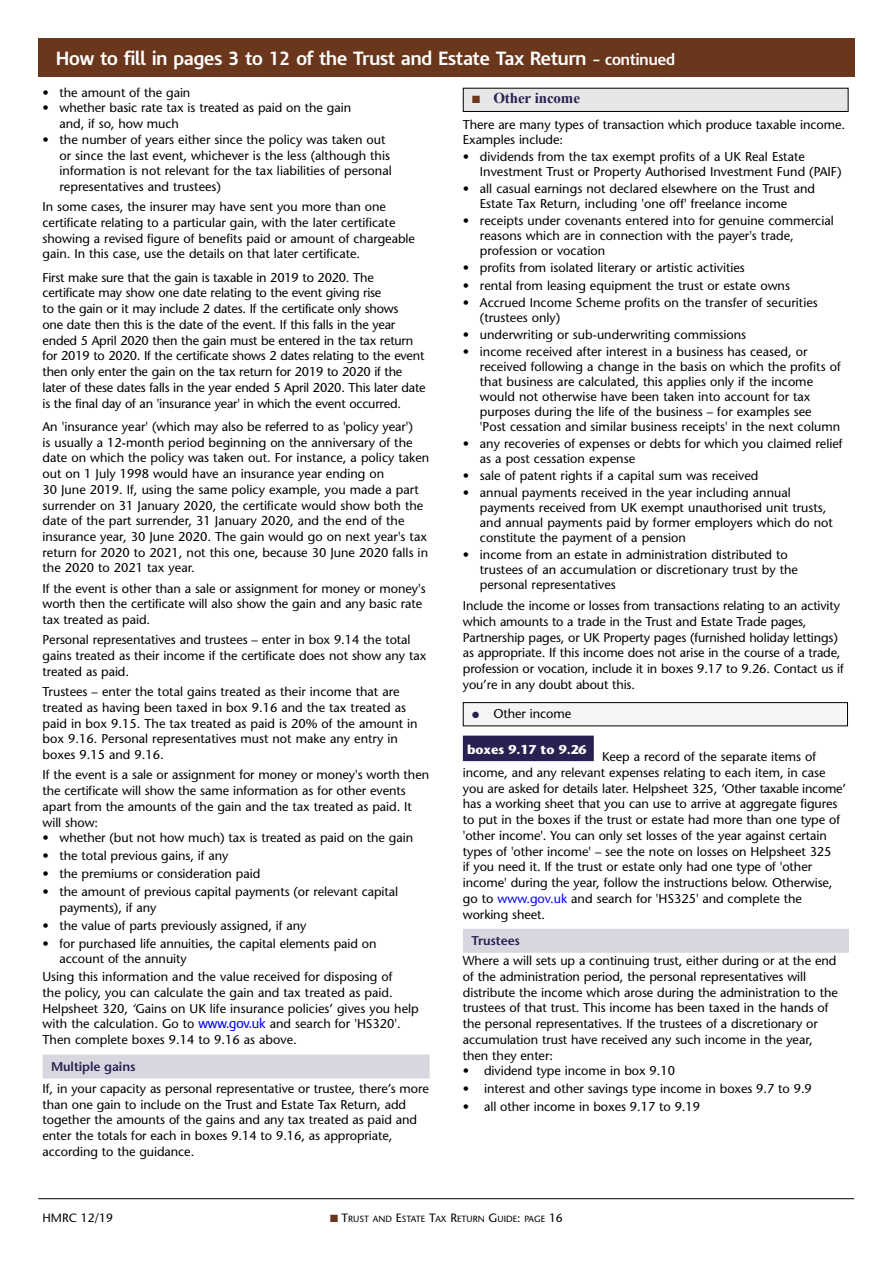
<style>
.page{position:relative;width:893px;height:1263px;background:#fff}
.page>*{position:absolute;margin:0;border:0;box-sizing:border-box;transform-origin:0 0}
.t1{font:700 18px "IR Modena";color:#fff}
.t2{font:700 15px "Times New Roman";letter-spacing:-.01em;color:#292151}
.t3{font:12.75px/15.8px "Stone Sans";letter-spacing:-.005em;color:#000}
.t4{font:600 12.75px "Stone Sans";letter-spacing:-.005em;color:#292151}
.t5{font:700 12.75px "Stone Sans";letter-spacing:-.005em;color:#fff}
.t6{font:12px "Stone Sans";color:#000}
.t7{font:9px "Stone Sans";color:#000}
.s1{font-size:15px}
.s2{font-style:italic}
.s3{font-family:"IR Modena";color:#0000fd}
.s4{color:#6a371d}
.s5{color:#292151}
.s6{color:#0000fd}
.s7{font-size:12px}
</style>
<div class="page">
<div style="left:38px;top:38px;width:817px;height:38px;background:#6a371d"></div>
<hr style="left:38px;top:1198px;width:816px;height:1px;background:#000">
<div style="left:43px;top:1054px;width:387px;height:24px;background:#d8d7e0"></div>
<div style="left:463px;top:736px;width:131px;height:25px;background:#292151"></div>
<div style="left:463px;top:929px;width:386px;height:24px;background:#d8d7e0"></div>
<div style="left:463px;top:703px;width:384px;height:23px;background:#f5f5f5"></div>
<div style="left:463px;top:702px;width:385px;height:24px;border:1px solid #000"></div>
<div style="left:463px;top:88px;width:385px;height:23px;background:#e6e6e6"></div>
<div style="left:463px;top:88px;width:385px;height:24px;border:1px solid #000"></div>
<h1 class="t1" style="left:56px;top:47px;width:620px">How to fill in pages 3 to 12 of the Trust and Estate Tax Return <span class="s1">– continued</span></h1>
<p class="t3" style="left:43px;top:84px;width:149px">• the amount of the gain</p>
<p class="t3" style="left:60px;top:100px;width:293px;text-indent:-17px">• whether basic rate tax is treated as paid on the gain and, if so, how much</p>
<p class="t3" style="left:60px;top:131px;width:334px;text-indent:-17px">• the number of years either since the policy was taken out or since the last event, whichever is the less (although this information is not relevant for the tax liabilities of personal representatives and trustees)</p>
<p class="t3" style="left:43px;top:199px;width:374px">In some cases, the insurer may have sent you more than one certificate relating to a particular gain, with the later certificate showing a revised figure of benefits paid or amount of chargeable gain. In this case, use the details on that later certificate.</p>
<p class="t3" style="left:43px;top:269px;width:385px">First make sure that the gain is taxable in 2019 to 2020. The certificate may show one date relating to the event giving rise<br>to the gain or it may include 2 dates. If the certificate only shows<br>one date then this is the date of the event. If this falls in the year ended 5 April 2020 then the gain must be entered in the tax return for 2019 to 2020. If the certificate shows 2 dates relating to the event then only enter the gain on the tax return for 2019 to 2020 if the later of these dates falls in the year ended 5 April 2020. This later date is the final day of an 'insurance year' in which the event occurred.</p>
<p class="t3" style="left:43px;top:418px;width:388px">An 'insurance year' (which may also be referred to as 'policy year')<br>is usually a 12-month period beginning on the anniversary of the date on which the policy was taken out. For instance, a policy taken out on 1 July 1998 would have an insurance year ending on<br>30 June 2019. If, using the same policy example, you made a part surrender on 31 January 2020, the certificate would show both the date of the part surrender, 31 January 2020, and the end of the insurance year, 30 June 2020. The gain would go on next year's tax return for 2020 to 2021, not this one, because 30 June 2020 falls in the 2020 to 2021 tax year.</p>
<p class="t3" style="left:43px;top:580px;width:385px">If the event is other than a sale or assignment for money or money's worth then the certificate will also show the gain and any basic rate tax treated as paid.</p>
<p class="t3" style="left:43px;top:632px;width:385px">Personal representatives and trustees – enter in box 9.14 the total gains treated as their income if the certificate does not show any tax treated as paid.</p>
<p class="t3" style="left:43px;top:684px;width:377px">Trustees – enter the total gains treated as their income that are treated as having been taxed in box 9.16 and the tax treated as paid in box 9.15. The tax treated as paid is 20% of the amount in box 9.16. Personal representatives must not make any entry in boxes 9.15 and 9.16.</p>
<p class="t3" style="left:43px;top:767px;width:388px">If the event is a sale or assignment for money or money's worth then the certificate will show the same information as for other events apart from the amounts of the gain and the tax treated as paid. It will show:</p>
<p class="t3" style="left:43px;top:830px;width:372px">• whether (but not how much) tax is treated as paid on the gain</p>
<p class="t3" style="left:43px;top:848px;width:187px">• the total previous gains, if any</p>
<p class="t3" style="left:43px;top:866px;width:219px">• the premiums or consideration paid</p>
<p class="t3" style="left:60px;top:884px;width:340px;text-indent:-17px">• the amount of previous capital payments (or relevant capital payments), if any</p>
<p class="t3" style="left:43px;top:917px;width:266px">• the value of parts previously assigned, if any</p>
<p class="t3" style="left:60px;top:935px;width:319px;text-indent:-17px">• for purchased life annuities, the capital elements paid on account of the annuity</p>
<p class="t3" style="left:43px;top:969px;width:378px">Using this information and the value received for disposing of<br>the policy, you can calculate the gain and tax treated as paid.<br>Helpsheet 320, <span class="s2">‘</span>Gains on UK life insurance policies’ gives you help with the calculation. Go to <span class="s3">www.gov.uk</span> and search for 'HS320'.<br>Then complete boxes 9.14 to 9.16 as above.</p>
<p class="t4" style="left:51px;top:1059px;width:86px">Multiple gains</p>
<p class="t3" style="left:43px;top:1080px;width:388px">If, in your capacity as personal representative or trustee, there’s more than one gain to include on the Trust and Estate Tax Return, add together the amounts of the gains and any tax treated as paid and enter the totals for each in boxes 9.14 to 9.16, as appropriate, according to the guidance.</p>
<p class="t2" style="left:472px;top:88px;width:109px"><span class="s4">■</span> Other income</p>
<p class="t3" style="left:463px;top:117px;width:384px;line-height:15px">There are many types of transaction which produce taxable income.<br>Examples include:</p>
<p class="t3" style="left:480px;top:149px;width:363px;line-height:15px;text-indent:-17px">• dividends from the tax exempt profits of a UK Real Estate<br>Investment Trust or Property Authorised Investment Fund (PAIF)</p>
<p class="t3" style="left:480px;top:181px;width:337px;line-height:15px;text-indent:-17px">• all casual earnings not declared elsewhere on the Trust and<br>Estate Tax Return, including 'one off' freelance income</p>
<p class="t3" style="left:480px;top:213px;width:355px;line-height:15px;text-indent:-17px">• receipts under covenants entered into for genuine commercial reasons which are in connection with the payer's trade, profession or vocation</p>
<p class="t3" style="left:463px;top:260px;width:284px">• profits from isolated literary or artistic activities</p>
<p class="t3" style="left:463px;top:277px;width:329px">• rental from leasing equipment the trust or estate owns</p>
<p class="t3" style="left:480px;top:295px;width:339px;line-height:15px;text-indent:-17px">• Accrued Income Scheme profits on the transfer of securities (trustees only)</p>
<p class="t3" style="left:463px;top:326px;width:285px">• underwriting or sub-underwriting commissions</p>
<p class="t3" style="left:480px;top:344px;width:362px;line-height:15px;text-indent:-17px">• income received after interest in a business has ceased, or received following a change in the basis on which the profits of that business are calculated, this applies only if the income would not otherwise have been taken into account for tax purposes during the life of the business – for examples see 'Post cessation and similar business receipts' in the next column</p>
<p class="t3" style="left:480px;top:436px;width:364px;line-height:15px;text-indent:-17px">• any recoveries of expenses or debts for which you claimed relief as a post cessation expense</p>
<p class="t3" style="left:463px;top:468px;width:297px">• sale of patent rights if a capital sum was received</p>
<p class="t3" style="left:480px;top:485px;width:354px;line-height:15px;text-indent:-17px">• annual payments received in the year including annual payments received from UK exempt unauthorised unit trusts, and annual payments paid by former employers which do not constitute the payment of a pension</p>
<p class="t3" style="left:480px;top:547px;width:320px;line-height:15px;text-indent:-17px">• income from an estate in administration distributed to trustees of an accumulation or discretionary trust by the personal representatives</p>
<p class="t3" style="left:463px;top:598px;width:382px">Include the income or losses from transactions relating to an activity which amounts to a trade in the Trust and Estate Trade pages, Partnership pages, or UK Property pages (furnished holiday lettings) as appropriate. If this income does not arise in the course of a trade, profession or vocation, include it in boxes 9.17 to 9.26. Contact us if you’re in any doubt about this.</p>
<p class="t3" style="left:472px;top:705px;width:101px"><span class="s5">●</span> Other income</p>
<p class="t5" style="left:467px;top:741px;width:121px">boxes 9.17 to 9.26</p>
<p class="t3" style="left:463px;top:749px;width:384px;text-indent:139px">Keep a record of the separate items of income, and any relevant expenses relating to each item, in case you are asked for details later. Helpsheet 325, ‘Other taxable income’ has a working sheet that you can use to arrive at aggregate figures to put in the boxes if the trust or estate had more than one type of 'other income'. You can only set losses of the year against certain types of 'other income' – see the note on losses on Helpsheet 325<br>if you need it. If the trust or estate only had one type of 'other income' during the year, follow the instructions below. Otherwise, go to <span class="s6">www.gov.uk</span> and search for 'HS325' and complete the working sheet.</p>
<p class="t4" style="left:471px;top:933px;width:50px">Trustees</p>
<p class="t3" style="left:463px;top:953px;width:377px">Where a will sets up a continuing trust, either during or at the end of the administration period, the personal representatives will distribute the income which arose during the administration to the trustees of that trust. This income has been taxed in the hands of the personal representatives. If the trustees of a discretionary or accumulation trust have received any such income in the year, then they enter:</p>
<p class="t3" style="left:463px;top:1063px;width:214px">• dividend type income in box 9.10</p>
<p class="t3" style="left:463px;top:1081px;width:351px">• interest and other savings type income in boxes 9.7 to 9.9</p>
<p class="t3" style="left:463px;top:1099px;width:239px">• all other income in boxes 9.17 to 9.19</p>
<p class="t6" style="left:43px;top:1211px;width:72px">HMRC 12/19</p>
<p class="t7" style="left:330px;top:1214px;width:234px"><span class="s4">■</span> <span class="s7">T</span>RUST AND <span class="s7">E</span>STATE <span class="s7">T</span>AX <span class="s7">R</span>ETURN <span class="s7">G</span>UIDE<span class="s7">:</span> PAGE <span class="s7">16</span></p>
</div>
